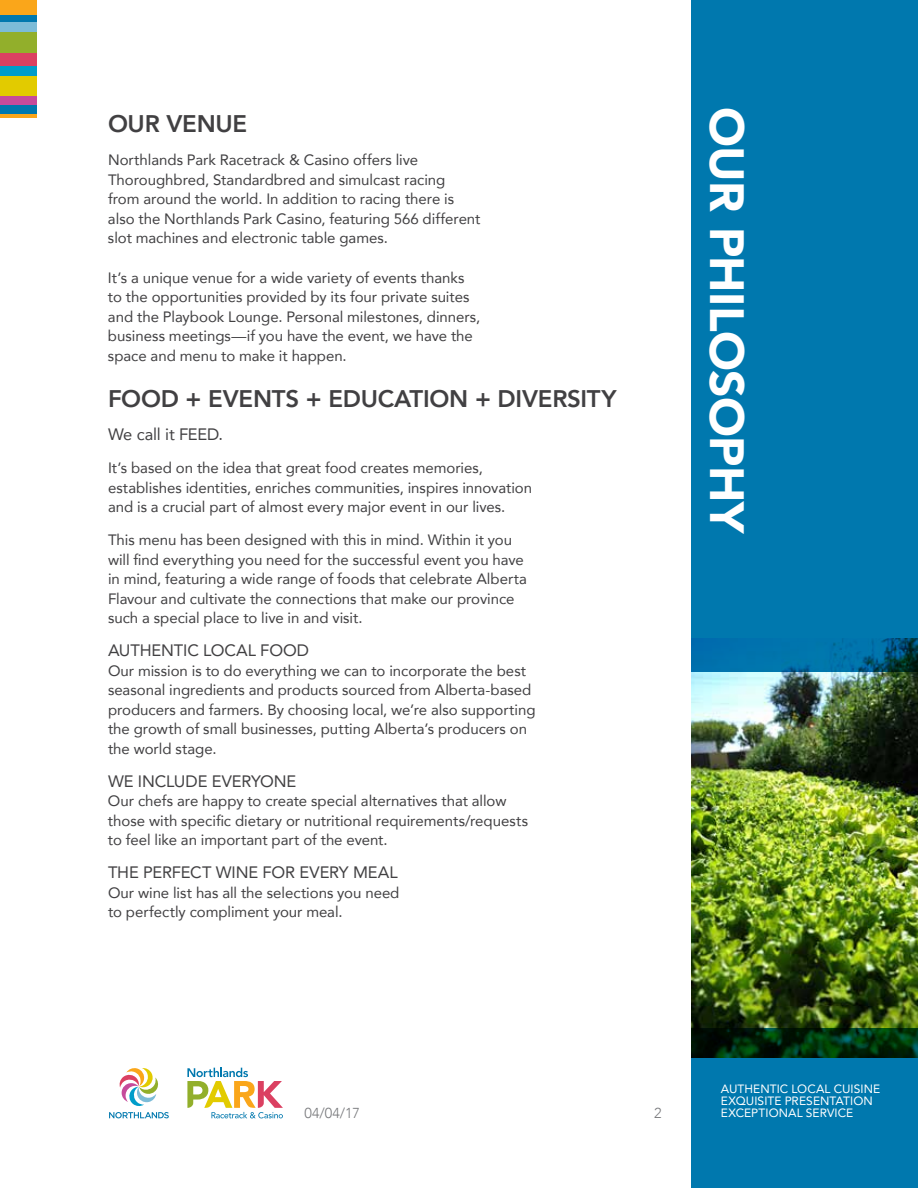
<style>
.page{position:relative;width:918px;height:1188px;background:#fff}
.page>*{position:absolute;margin:0;border:0;box-sizing:border-box;transform-origin:0 0}
.t1{font:900 48px "Avenir";letter-spacing:-.01em;color:#fff}
.t2{font:800 24px "Avenir";letter-spacing:-.01em;color:#414042}
.t3{font:16.5px "Avenir";letter-spacing:-.005em;color:#414042}
.t4{font:15px/19.5px "Avenir";letter-spacing:-.005em;color:#414042}
.t5{font:300 14.4px "Avenir";color:#77787b}
.t6{font:12px/12px "Avenir";letter-spacing:.005em;color:#fff}
</style>
<div class="page">
<svg style="left:109px;top:1068px;width:60px;height:50px"></svg>
<svg style="left:187px;top:1068px;width:96px;height:50px"></svg>
<img style="left:691px;top:672px;width:227px;height:356px">
<div style="left:691px;top:0;width:227px;height:672px;background:#0078ae"></div>
<svg style="left:691px;top:1028px;width:227px;height:160px;fill:#0078ae"></svg>
<div style="left:0;top:22px;width:37px;height:10px;background:#7cbcd8"></div>
<div style="left:0;top:66px;width:37px;height:10px;background:#009dca"></div>
<div style="left:0;top:32px;width:37px;height:22px;background:#92af2b"></div>
<div style="left:0;top:76px;width:37px;height:20px;background:#e2cb00"></div>
<div style="left:0;top:54px;width:37px;height:12px;background:#db4061"></div>
<div style="left:0;top:96px;width:37px;height:9px;background:#c64b9b"></div>
<div style="left:0;top:14px;width:37px;height:8px;background:#0078ae"></div>
<div style="left:0;top:0;width:37px;height:14px;background:#faa61a"></div>
<div style="left:0;top:105px;width:37px;height:9px;background:#0078ae"></div>
<hr style="left:0;top:114px;width:37px;height:3px;background:#faa61a">
<h2 class="t2" style="left:108px;top:105px;width:141px">OUR VENUE</h2>
<p class="t4" style="left:108px;top:150px;width:374px">Northlands Park Racetrack &amp; Casino offers live Thoroughbred, Standardbred and simulcast racing from around the world. In addition to racing there is also the Northlands Park Casino, featuring 566 different slot machines and electronic table games.</p>
<p class="t4" style="left:108px;top:267px;width:374px">It’s a unique venue for a wide variety of events thanks to the opportunities provided by its four private suites and the Playbook Lounge. Personal milestones, dinners, business meetings—if you have the event, we have the space and menu to make it happen.</p>
<h2 class="t2" style="left:108px;top:380px;width:510px">FOOD + EVENTS + EDUCATION + DIVERSITY</h2>
<p class="t3" style="left:108px;top:421px;width:114px">We call it FEED.</p>
<p class="t4" style="left:108px;top:458px;width:426px">It’s based on the idea that great food creates memories, establishes identities, enriches communities, inspires innovation and is a crucial part of almost every major event in our lives.</p>
<p class="t4" style="left:108px;top:530px;width:420px">This menu has been designed with this in mind. Within it you will find everything you need for the successful event you have in mind, featuring a wide range of foods that celebrate Alberta Flavour and cultivate the connections that make our province such a special place to live in and visit.</p>
<p class="t3" style="left:108px;top:637px;width:203px">AUTHENTIC LOCAL FOOD</p>
<p class="t4" style="left:108px;top:660px;width:429px">Our mission is to do everything we can to incorporate the best seasonal ingredients and products sourced from Alberta-based producers and farmers. By choosing local, we’re also supporting the growth of small businesses, putting Alberta’s producers on the world stage.</p>
<p class="t3" style="left:108px;top:768px;width:190px">WE INCLUDE EVERYONE</p>
<p class="t4" style="left:108px;top:791px;width:422px">Our chefs are happy to create special alternatives that allow those with specific dietary or nutritional requirements/requests to feel like an important part of the event.</p>
<p class="t3" style="left:108px;top:859px;width:291px">THE PERFECT WINE FOR EVERY MEAL</p>
<p class="t4" style="left:108px;top:882px;width:293px">Our wine list has all the selections you need to perfectly compliment your meal.</p>
<h1 class="t1" style="left:768px;top:106px;width:430px;rotate:90deg">OUR PHILOSOPHY</h1>
<p class="t5" style="left:305px;top:1105px;width:57px">04/04/17</p>
<p class="t5" style="left:654px;top:1105px;width:9px">2</p>
<p class="t6" style="left:721px;top:1082px;width:161px">AUTHENTIC LOCAL CUISINE<br>EXQUISITE PRESENTATION<br>EXCEPTIONAL SERVICE</p>
</div>
